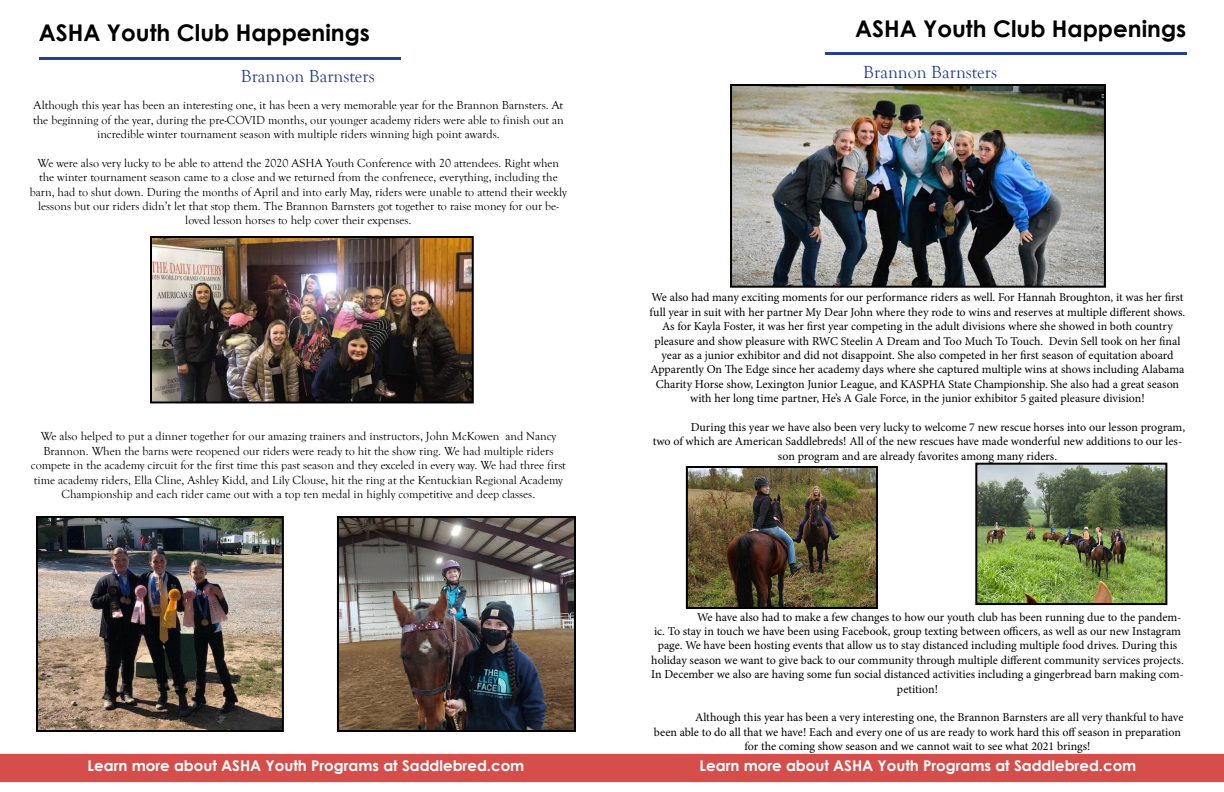
<style>
.page{position:relative;width:1224px;height:792px;background:#fff}
.page>*{position:absolute;margin:0;border:0;box-sizing:border-box;transform-origin:0 0}
.t1{font:700 23px "Century Gothic";color:#000}
.t2{font:18px "Goudy Old Style T";color:#25408f}
.t3{font:700 15px "Century Gothic";color:#fff}
.t4{font:12px/14.4px "Minion Pro";letter-spacing:-.005em;color:#000;text-align:center}
.t5{font:12px/14.4px "Goudy Old Style T";color:#000;text-align:center}
</style>
<div class="page">
<hr style="left:39px;top:57px;width:361px;height:3px;background:#25408f">
<img style="left:153px;top:239px;width:318px;height:161px">
<div style="left:150px;top:236px;width:324px;height:167px;border:2px solid #000"></div>
<img style="left:340px;top:519px;width:233px;height:210px">
<div style="left:337px;top:516px;width:239px;height:216px;border:2px solid #000"></div>
<img style="left:39px;top:519px;width:242px;height:210px">
<div style="left:36px;top:516px;width:248px;height:216px;border:2px solid #000"></div>
<div style="left:0;top:754px;width:611px;height:28px;background:#d64e4b"></div>
<svg style="left:826px;top:52px;width:361px;height:3px"></svg>
<img style="left:733px;top:87px;width:370px;height:198px">
<div style="left:730px;top:84px;width:376px;height:204px;border:2px solid #000"></div>
<img style="left:689px;top:469px;width:186px;height:137px">
<div style="left:686px;top:466px;width:192px;height:143px;border:2px solid #000"></div>
<img style="left:978px;top:466px;width:186px;height:136px">
<div style="left:975px;top:463px;width:192px;height:142px;border:2px solid #000"></div>
<div style="left:612px;top:754px;width:611px;height:28px;background:#d64e4b"></div>
<h1 class="t1" style="left:39px;top:15px;width:333px">ASHA Youth Club Happenings</h1>
<h2 class="t2" style="left:241px;top:66px;width:135px">Brannon Barnsters</h2>
<p class="t5" style="left:33px;top:98px;width:532px">Although this year has been an interesting one, it has been a very memorable year for the Brannon Barnsters. At the beginning of the year, during the pre-COVID months, our younger academy riders were able to finish out an incredible winter tournament season with multiple riders winning high point awards.</p>
<p class="t5" style="left:30px;top:156px;width:539px">We were also very lucky to be able to attend the 2020 ASHA Youth Conference with 20 attendees. Right when the winter tournament season came to a close and we returned from the confrenece, everything, including the barn, had to shut down. During the months of April and into early May, riders were unable to attend their weekly lessons but our riders didn’t let that stop them. The Brannon Barnsters got together to raise money for our be&shy;loved lesson horses to help cover their expenses.</p>
<p class="t5" style="left:31px;top:430px;width:537px">We also helped to put a dinner together for our amazing trainers and instructors, John McKowen and Nancy Brannon. When the barns were reopened our riders were ready to hit the show ring. We had multiple riders compete in the academy circuit for the first time this past season and they exceled in every way. We had three first time academy riders, Ella Cline, Ashley Kidd, and Lily Clouse, hit the ring at the Kentuckian Regional Academy Championship and each rider came out with a top ten medal in highly competitive and deep classes.</p>
<p class="t3" style="left:88px;top:755px;width:438px">Learn more about ASHA Youth Programs at Saddlebred.com</p>
<h1 class="t1" style="left:855px;top:11px;width:333px">ASHA Youth Club Happenings</h1>
<h2 class="t2" style="left:863px;top:62px;width:135px">Brannon Barnsters</h2>
<p class="t4" style="left:650px;top:290px;width:537px">We also had many exciting moments for our performance riders as well. For Hannah Broughton, it was her first full year in suit with her partner My Dear John where they rode to wins and reserves at multiple different shows.<br>As for Kayla Foster, it was her first year competing in the adult divisions where she showed in both country pleasure and show pleasure with RWC Steelin A Dream and Too Much To Touch. Devin Sell took on her final year as a junior exhibitor and did not disappoint. She also competed in her first season of equitation aboard Apparently On The Edge since her academy days where she captured multiple wins at shows including Alabama Charity Horse show, Lexington Junior League, and KASPHA State Championship. She also had a great season with her long time partner, He’s A Gale Force, in the junior exhibitor 5 gaited pleasure division!</p>
<p class="t4" style="left:691px;top:420px;width:496px">During this year we have also been very lucky to welcome 7 new rescue horses into our lesson program,</p>
<p class="t4" style="left:653px;top:434px;width:531px">two of which are American Saddlebreds! All of the new rescues have made wonderful new additions to our les-</p>
<p class="t4" style="left:778px;top:449px;width:281px">son program and are already favorites among many riders.</p>
<p class="t4" style="left:697px;top:610px;width:486px">We have also had to make a few changes to how our youth club has been running due to the pandem-</p>
<p class="t4" style="left:654px;top:624px;width:528px">ic. To stay in touch we have been using Facebook, group texting between officers, as well as our new Instagram</p>
<p class="t4" style="left:658px;top:638px;width:521px">page. We have been hosting events that allow us to stay distanced including multiple food drives. During this</p>
<p class="t4" style="left:651px;top:653px;width:534px">holiday season we want to give back to our community through multiple different community services projects.</p>
<p class="t4" style="left:651px;top:667px;width:534px">In December we also are having some fun social distanced activities including a gingerbread barn making com-</p>
<p class="t4" style="left:897px;top:682px;width:43px">petition!</p>
<p class="t4" style="left:695px;top:710px;width:490px">Although this year has been a very interesting one, the Brannon Barnsters are all very thankful to have</p>
<p class="t4" style="left:654px;top:725px;width:529px">been able to do all that we have! Each and every one of us are ready to work hard this off season in preparation</p>
<p class="t4" style="left:744px;top:739px;width:348px">for the coming show season and we cannot wait to see what 2021 brings!</p>
<p class="t3" style="left:700px;top:755px;width:438px">Learn more about ASHA Youth Programs at Saddlebred.com</p>
</div>
